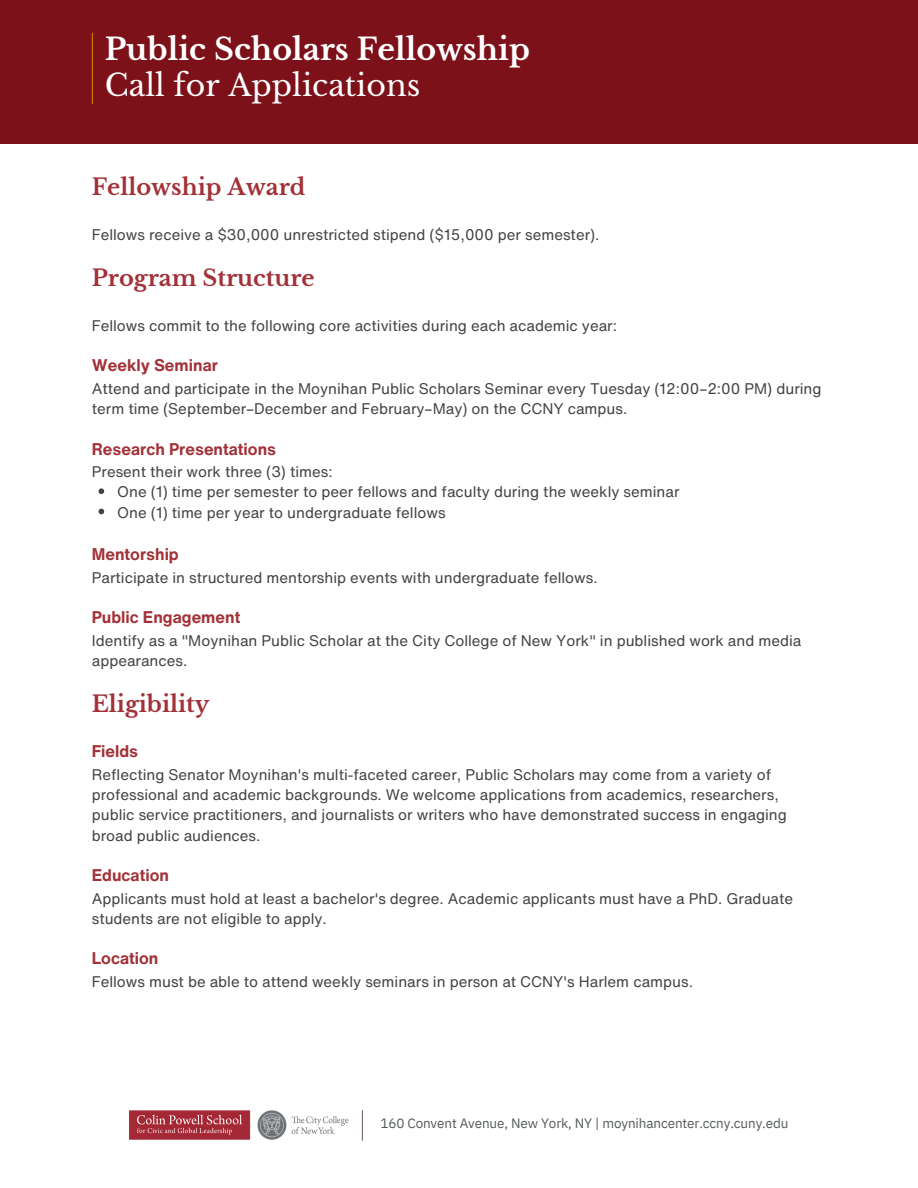
<style>
.page{position:relative;width:918px;height:1188px;background:#fff}
.page>*{position:absolute;margin:0;border:0;box-sizing:border-box;transform-origin:0 0}
.t1{font:700 30px "Libre Baskerville";color:#fff}
.t2{font:30px "Libre Baskerville";color:#fff}
.t3{font:700 22.5px "Libre Baskerville";color:#a23138}
.t4{font:700 16.5px "Helvetica Now Text";color:#a23138}
.t5{font:15px/20.2px "Helvetica Now Text";color:#434343}
.t6{font:13.5px "IBM Plex Sans";letter-spacing:-.01em;color:#565a5c}
</style>
<div class="page">
<svg style="left:99px;top:488px;width:5px;height:6px"></svg>
<svg style="left:99px;top:509px;width:5px;height:5px"></svg>
<div style="left:0;top:0;width:918px;height:143px;background:#7d111a"></div>
<hr style="left:92px;top:33px;width:1px;height:71px;background:#cf7f00">
<img style="left:129px;top:1110px;width:220px;height:30px">
<hr style="left:362px;top:1110px;width:1px;height:31px;background:#766a62">
<p class="t1" style="left:105px;top:31px;width:427px">Public Scholars Fellowship</p>
<p class="t2" style="left:105px;top:67px;width:317px">Call for Applications</p>
<p class="t3" style="left:92px;top:173px;width:215px">Fellowship Award</p>
<h1 class="t5" style="left:92px;top:224px;width:509px">Fellows receive a $30,000 unrestricted stipend ($15,000 per semester).</h1>
<h2 class="t3" style="left:92px;top:264px;width:225px">Program Structure</h2>
<h3 class="t5" style="left:92px;top:315px;width:527px">Fellows commit to the following core activities during each academic year:</h3>
<p class="t4" style="left:92px;top:353px;width:128px">Weekly Seminar</p>
<h3 class="t5" style="left:92px;top:378px;width:731px">Attend and participate in the Moynihan Public Scholars Seminar every Tuesday (12:00–2:00 PM) during term time (September–December and February–May) on the CCNY campus.</h3>
<p class="t4" style="left:92px;top:436px;width:186px">Research Presentations</p>
<p class="t5" style="left:92px;top:461px;width:242px">Present their work three (3) times:</p>
<p class="t5" style="left:117px;top:482px;width:564px">One (1) time per semester to peer fellows and faculty during the weekly seminar</p>
<p class="t5" style="left:117px;top:502px;width:330px">One (1) time per year to undergraduate fellows</p>
<p class="t4" style="left:92px;top:542px;width:88px">Mentorship</p>
<p class="t5" style="left:92px;top:567px;width:507px">Participate in structured mentorship events with undergraduate fellows.</p>
<p class="t4" style="left:92px;top:605px;width:150px">Public Engagement</p>
<p class="t5" style="left:92px;top:630px;width:711px">Identify as a "Moynihan Public Scholar at the City College of New York" in published work and media appearances.</p>
<p class="t3" style="left:92px;top:690px;width:119px">Eligibility</p>
<p class="t4" style="left:92px;top:739px;width:48px">Fields</p>
<p class="t5" style="left:92px;top:764px;width:689px">Reflecting Senator Moynihan's multi-faceted career, Public Scholars may come from a variety of professional and academic backgrounds. We welcome applications from academics, researchers,</p>
<h3 class="t5" style="left:92px;top:805px;width:697px">public service practitioners, and journalists or writers who have demonstrated success in engaging broad public audiences.</h3>
<p class="t4" style="left:92px;top:863px;width:79px">Education</p>
<p class="t5" style="left:92px;top:888px;width:703px">Applicants must hold at least a bachelor's degree. Academic applicants must have a PhD. Graduate students are not eligible to apply.</p>
<p class="t4" style="left:92px;top:946px;width:68px">Location</p>
<p class="t5" style="left:92px;top:971px;width:603px">Fellows must be able to attend weekly seminars in person at CCNY's Harlem campus.</p>
<p class="t6" style="left:380px;top:1114px;width:410px">160 Convent Avenue, New York, NY | moynihancenter.ccny.cuny.edu</p>
</div>
